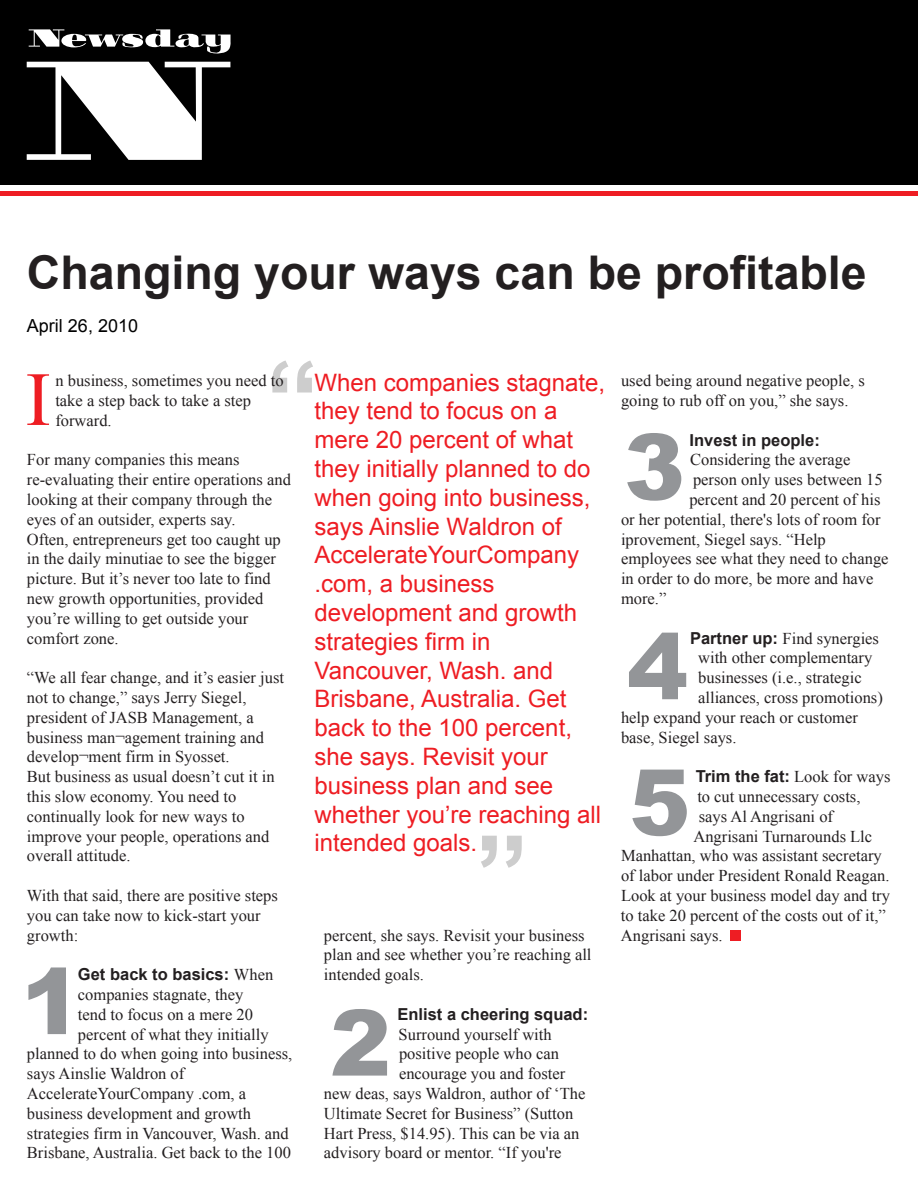
<style>
.page{position:relative;width:918px;height:1188px;background:#fff}
.page>*{position:absolute;margin:0;border:0;box-sizing:border-box;transform-origin:0 0}
.t1{font:76.5px "Times New Roman";color:#ee1d23}
.t2{font:700 46.5px "Arial";color:#231f20}
.t3{font:24px/28.8px "Arial";color:#ee1d23}
.t4{font:18px "Arial";color:#000}
.t5{font:16.5px/19.8px "Times New Roman";color:#231f20}
.t6{font:700 16.5px "Arial";color:#231f20}
.s1{font-family:"Times New Roman";font-weight:400}
.s2{font-family:"Arial";font-weight:700}
</style>
<div class="page">
<div style="left:0;top:0;width:918px;height:184px;background:#000"></div>
<svg style="left:272px;top:360px;width:41px;height:33px"></svg>
<svg style="left:481px;top:836px;width:41px;height:32px"></svg>
<div style="left:730px;top:930px;width:11px;height:11px;background:#ee1d23"></div>
<div style="left:0;top:191px;width:918px;height:5px;background:#ee1d23"></div>
<svg style="left:27px;top:62px;width:203px;height:98px"></svg>
<svg style="left:29px;top:29px;width:202px;height:25px"></svg>
<svg style="left:28px;top:967px;width:38px;height:67px"></svg>
<svg style="left:332px;top:1009px;width:55px;height:67px"></svg>
<svg style="left:627px;top:433px;width:54px;height:68px"></svg>
<svg style="left:629px;top:633px;width:57px;height:66px"></svg>
<svg style="left:632px;top:770px;width:55px;height:66px"></svg>
<h2 class="t2" style="left:27px;top:242px;width:841px">Changing your ways can be profitable</h2>
<p class="t4" style="left:27px;top:314px;width:113px">April 26, 2010</p>
<h1 class="t1" style="left:25px;top:348px;width:27px">I</h1>
<p class="t3" style="left:315px;top:368px;width:292px">When companies stagnate, they tend to focus on a mere 20 percent of what they initially planned to do when going into business, says Ainslie Waldron of<br>AccelerateYourCompany .com, a business development and growth strategies firm in<br>Vancouver, Wash. and<br>Brisbane, Australia. Get back to the 100 percent, she says. Revisit your business plan and see whether you’re reaching all intended goals.</p>
<p class="t5" style="left:55px;top:370px;width:230px">n business, sometimes you need to take a step back to take a step forward.</p>
<p class="t5" style="left:27px;top:450px;width:265px">For many companies this means re-evaluating their entire operations and looking at their company through the eyes of an outsider, experts say.<br>Often, entrepreneurs get too caught up in the daily minutiae to see the bigger picture. But it’s never too late to find new growth opportunities, provided you’re willing to get outside your comfort zone.</p>
<p class="t5" style="left:27px;top:667px;width:259px">“We all fear change, and it’s easier just not to change,” says Jerry Siegel, president of JASB Management, a business man¬agement training and develop¬ment firm in Syosset.<br>But business as usual doesn’t cut it in this slow economy. You need to continually look for new ways to improve your people, operations and overall attitude.</p>
<p class="t5" style="left:27px;top:885px;width:252px">With that said, there are positive steps you can take now to kick-start your growth:</p>
<p class="t6" style="left:78px;top:963px;width:197px">Get back to basics: <span class="s1">When</span></p>
<p class="t5" style="left:78px;top:984px;width:167px">companies stagnate, they</p>
<p class="t5" style="left:78px;top:1004px;width:177px">tend to focus on a mere 20</p>
<p class="t5" style="left:78px;top:1024px;width:192px">percent of what they initially</p>
<p class="t5" style="left:27px;top:1044px;width:267px">planned to do when going into business,</p>
<p class="t5" style="left:27px;top:1063px;width:159px">says Ainslie Waldron of</p>
<p class="t5" style="left:27px;top:1083px;width:221px">AccelerateYourCompany .com, a</p>
<p class="t5" style="left:27px;top:1103px;width:226px">business development and growth</p>
<p class="t5" style="left:27px;top:1123px;width:263px">strategies firm in Vancouver, Wash. and</p>
<p class="t5" style="left:27px;top:1143px;width:265px">Brisbane, Australia. Get back to the 100</p>
<p class="t5" style="left:621px;top:370px;width:245px">used being around negative people, s going to rub off on you,” she says.</p>
<p class="t6" style="left:690px;top:429px;width:132px">Invest in people:</p>
<p class="t5" style="left:690px;top:450px;width:162px">Considering the average</p>
<p class="t5" style="left:693px;top:469px;width:191px">person only uses between 15</p>
<p class="t5" style="left:689px;top:489px;width:193px">percent and 20 percent of his</p>
<p class="t5" style="left:621px;top:509px;width:261px">or her potential, there's lots of room for</p>
<p class="t5" style="left:621px;top:529px;width:206px">iprovement, Siegel says. “Help</p>
<p class="t5" style="left:621px;top:549px;width:269px">employees see what they need to change</p>
<p class="t5" style="left:621px;top:568px;width:254px">in order to do more, be more and have</p>
<p class="t5" style="left:621px;top:588px;width:47px">more.”</p>
<p class="t5" style="left:690px;top:628px;width:191px"><span class="s2">Partner up:</span> Find synergies</p>
<p class="t5" style="left:698px;top:648px;width:176px">with other complementary</p>
<p class="t5" style="left:698px;top:667px;width:165px">businesses (i.e., strategic</p>
<p class="t5" style="left:698px;top:687px;width:186px">alliances, cross promotions)</p>
<p class="t5" style="left:621px;top:707px;width:238px">help expand your reach or customer</p>
<p class="t5" style="left:621px;top:727px;width:117px">base, Siegel says.</p>
<p class="t6" style="left:696px;top:765px;width:196px">Trim the fat: <span class="s1">Look for ways</span></p>
<p class="t5" style="left:697px;top:786px;width:165px">to cut unnecessary costs,</p>
<p class="t5" style="left:699px;top:806px;width:136px">says Al Angrisani of</p>
<p class="t5" style="left:693px;top:826px;width:180px">Angrisani Turnarounds Llc</p>
<p class="t5" style="left:621px;top:846px;width:262px">Manhattan, who was assistant secretary</p>
<p class="t5" style="left:621px;top:865px;width:270px">of labor under President Ronald Reagan.</p>
<p class="t5" style="left:621px;top:885px;width:271px">Look at your business model day and try</p>
<p class="t5" style="left:621px;top:905px;width:266px">to take 20 percent of the costs out of it,”</p>
<p class="t5" style="left:621px;top:925px;width:103px">Angrisani says.</p>
<p class="t5" style="left:324px;top:925px;width:269px">percent, she says. Revisit your business plan and see whether you’re reaching all intended goals.</p>
<p class="t6" style="left:397px;top:1003px;width:192px">Enlist a cheering squad:</p>
<p class="t5" style="left:399px;top:1024px;width:155px">Surround yourself with</p>
<p class="t5" style="left:399px;top:1044px;width:161px">positive people who can</p>
<p class="t5" style="left:399px;top:1063px;width:168px">encourage you and foster</p>
<p class="t5" style="left:324px;top:1083px;width:263px">new deas, says Waldron, author of ‘The</p>
<p class="t5" style="left:324px;top:1103px;width:251px">Ultimate Secret for Business” (Sutton</p>
<p class="t5" style="left:324px;top:1123px;width:257px">Hart Press, $14.95). This can be via an</p>
<p class="t5" style="left:324px;top:1143px;width:239px">advisory board or mentor. “If you're</p>
</div>
